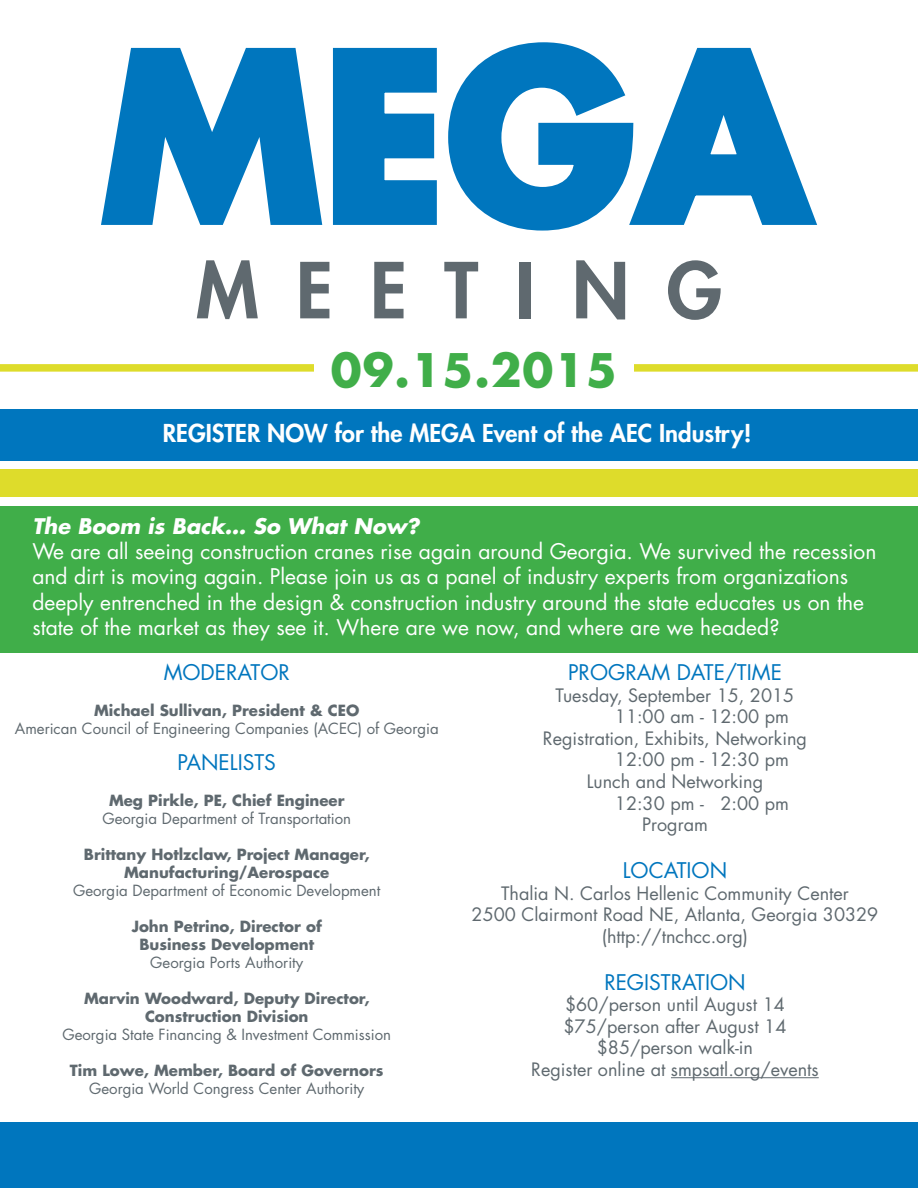
<style>
.page{position:relative;width:918px;height:1188px;background:#fff}
.page>*{position:absolute;margin:0;border:0;box-sizing:border-box;transform-origin:0 0}
.t1{font:700 225px "Futura Std";color:#0076be}
.t2{font:800 75px "Futura Std";letter-spacing:.5em;color:#5f696f}
.t3{font:700 45px "Futura Std";letter-spacing:.02em;color:#40ae49}
.t4{font:800 24px "Futura Std";color:#fff}
.t5{font:21px/25.2px "Futura Std";color:#fff}
.t6{font:21px "Futura Std";color:#0076be}
.t7{font:italic 700 21px "Futura Std";color:#fff}
.t8{font:18px "Futura Std";color:#5f696f}
.t9{font:700 15px/18px "Futura Std";color:#5f696f;text-align:center}
.t10{font:15px "Futura Std";color:#5f696f}
</style>
<div class="page">
<div style="left:0;top:1123px;width:918px;height:65px;background:#0076be"></div>
<div style="left:0;top:409px;width:918px;height:244px;background:#0076be"></div>
<div style="left:0;top:461px;width:918px;height:202px;background:#fff"></div>
<div style="left:0;top:506px;width:918px;height:147px;background:#40ae49"></div>
<hr style="left:671px;top:1077px;width:148px;height:1px;background:#5f696f">
<div style="left:0;top:470px;width:918px;height:27px;background:#dedc2b"></div>
<div style="left:0;top:364px;width:918px;height:8px;background:#dedc2b"></div>
<div style="left:314px;top:350px;width:320px;height:48px;background:#fff"></div>
<svg style="left:101px;top:42px;width:716px;height:189px"></svg>
<p class="t1" style="left:101px;top:-13px;width:712px">MEGA</p>
<p class="t2" style="left:196px;top:243px;width:528px">MEETING</p>
<p class="t3" style="left:331px;top:340px;width:287px">09.15.2015</p>
<p class="t4" style="left:163px;top:418px;width:590px">REGISTER NOW for the MEGA Event of the AEC Industry!</p>
<p class="t7" style="left:32px;top:512px;width:389px">The Boom is Back… So What Now?</p>
<p class="t5" style="left:32px;top:539px;width:846px">We are all seeing construction cranes rise again around Georgia. We survived the recession and dirt is moving again. Please join us as a panel of industry experts from organizations deeply entrenched in the design &amp; construction industry around the state educates us on the state of the market as they see it. Where are we now, and where are we headed?</p>
<p class="t6" style="left:164px;top:659px;width:128px">MODERATOR</p>
<p class="t9" style="left:94px;top:701px;width:267px">Michael Sullivan, President &amp; CEO</p>
<p class="t10" style="left:15px;top:719px;width:425px">American Council of Engineering Companies (ACEC) of Georgia</p>
<p class="t6" style="left:178px;top:749px;width:100px">PANELISTS</p>
<p class="t9" style="left:109px;top:791px;width:237px">Meg Pirkle, PE, Chief Engineer</p>
<p class="t10" style="left:102px;top:809px;width:250px">Georgia Department of Transportation</p>
<p class="t9" style="left:84px;top:845px;width:287px">Brittany Hotlzclaw, Project Manager,<br>Manufacturing/Aerospace</p>
<p class="t10" style="left:73px;top:881px;width:309px">Georgia Department of Economic Development</p>
<p class="t9" style="left:132px;top:917px;width:192px">John Petrino, Director of<br>Business Development</p>
<p class="t10" style="left:150px;top:953px;width:155px">Georgia Ports Authority</p>
<p class="t9" style="left:84px;top:989px;width:287px">Marvin Woodward, Deputy Director,<br>Construction Division</p>
<p class="t10" style="left:62px;top:1025px;width:330px">Georgia State Financing &amp; Investment Commission</p>
<p class="t9" style="left:70px;top:1061px;width:315px">Tim Lowe, Member, Board of Governors</p>
<p class="t10" style="left:89px;top:1079px;width:277px">Georgia World Congress Center Authority</p>
<p class="t6" style="left:568px;top:659px;width:215px">PROGRAM DATE/TIME</p>
<p class="t8" style="left:556px;top:683px;width:240px">Tuesday, September 15, 2015</p>
<p class="t8" style="left:615px;top:705px;width:176px">11:00 am - 12:00 pm</p>
<p class="t8" style="left:543px;top:727px;width:266px">Registration, Exhibits, Networking</p>
<p class="t8" style="left:615px;top:748px;width:176px">12:00 pm - 12:30 pm</p>
<p class="t8" style="left:587px;top:770px;width:178px">Lunch and Networking</p>
<p class="t8" style="left:615px;top:791px;width:176px">12:30 pm - 2:00 pm</p>
<p class="t8" style="left:642px;top:813px;width:67px">Program</p>
<p class="t6" style="left:623px;top:857px;width:106px">LOCATION</p>
<p class="t8" style="left:501px;top:881px;width:349px">Thalia N. Carlos Hellenic Community Center</p>
<p class="t8" style="left:472px;top:903px;width:408px">2500 Clairmont Road NE, Atlanta, Georgia 30329</p>
<p class="t8" style="left:602px;top:925px;width:148px">(http://tnchcc.org)</p>
<p class="t6" style="left:604px;top:968px;width:143px">REGISTRATION</p>
<p class="t8" style="left:565px;top:993px;width:221px">$60/person until August 14</p>
<p class="t8" style="left:564px;top:1015px;width:224px">$75/person after August 14</p>
<p class="t8" style="left:597px;top:1036px;width:158px">$85/person walk-in</p>
<p class="t8" style="left:531px;top:1058px;width:289px">Register online at smpsatl.org/events</p>
</div>
